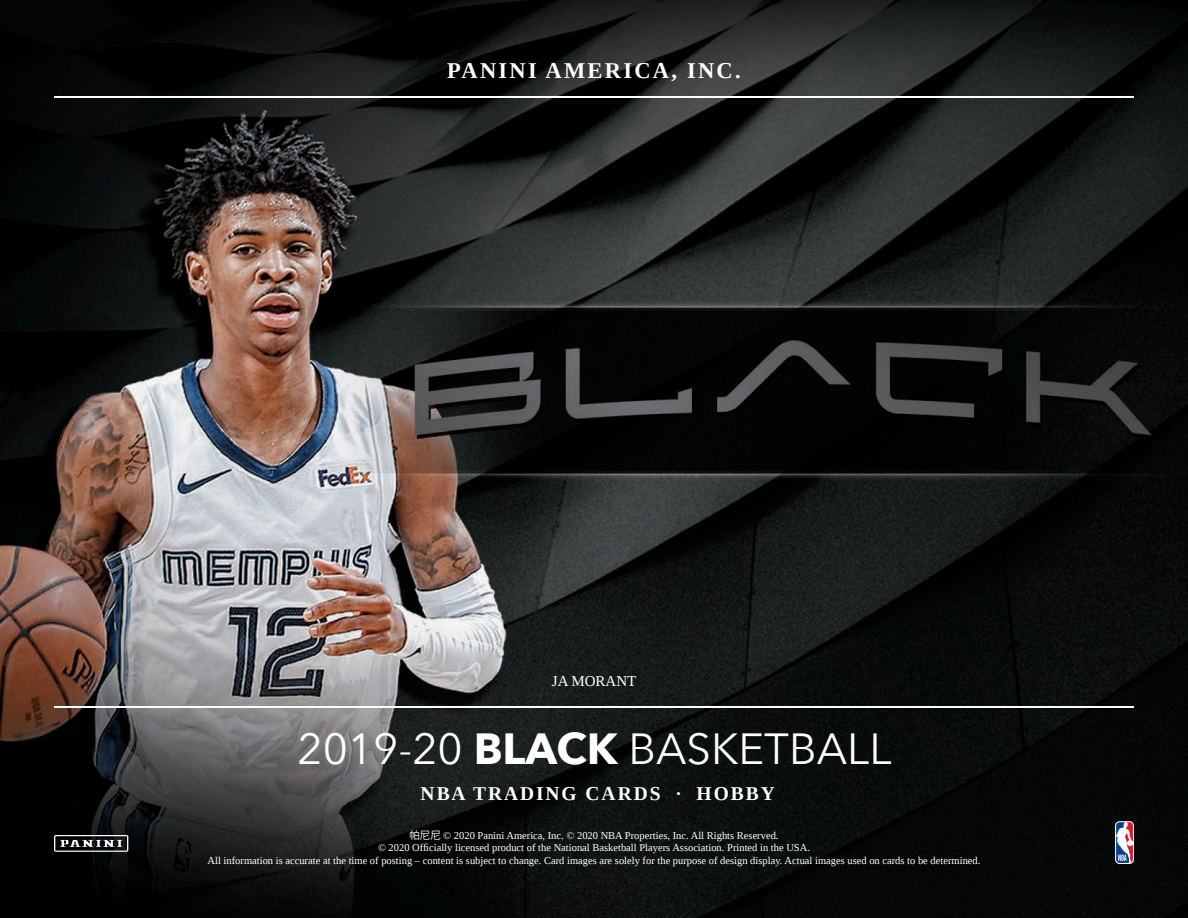
<style>
.page{position:relative;width:1188px;height:918px;background:#fff}
.page>*{position:absolute;margin:0;border:0;box-sizing:border-box;transform-origin:0 0}
.t1{font:43.5px "Avenir Next";color:#fff}
.t2{font:700 22.5px "Liberation Serif";letter-spacing:.1em;color:#fff}
.t3{font:700 19.5px "Liberation Serif";letter-spacing:.1em;color:#fff}
.t4{font:15px "Liberation Serif";color:#fff}
.t5{font:10.5px "Liberation Serif";color:#fff}
.s1{font-weight:700}
.s2{font-family:"Koz Go Pr 6 N"}
</style>
<div class="page">
<img style="left:0;top:0;width:1188px;height:918px">
<hr style="left:54px;top:706px;width:1080px;height:1px;background:#fff">
<svg style="left:54px;top:835px;width:74px;height:17px"></svg>
<svg style="left:1115px;top:821px;width:19px;height:43px"></svg>
<svg style="left:1116px;top:822px;width:17px;height:41px"></svg>
<hr style="left:54px;top:96px;width:1080px;height:1px;background:#fff">
<p class="t2" style="left:447px;top:56px;width:295px">PANINI AMERICA, INC.</p>
<p class="t4" style="left:552px;top:671px;width:86px">JA MORANT</p>
<p class="t1" style="left:298px;top:712px;width:595px">2019-20 <span class="s1">BLACK</span> BASKETBALL</p>
<p class="t3" style="left:421px;top:780px;width:356px">NBA TRADING CARDS · HOBBY</p>
<p class="t5" style="left:409px;top:828px;width:371px"><span class="s2">帕尼尼</span> © 2020 Panini America, Inc. © 2020 NBA Properties, Inc. All Rights Reserved.</p>
<p class="t5" style="left:378px;top:841px;width:433px">© 2020 Officially licensed product of the National Basketball Players Association. Printed in the USA.</p>
<p class="t5" style="left:208px;top:854px;width:774px">All information is accurate at the time of posting – content is subject to change. Card images are solely for the purpose of design display. Actual images used on cards to be determined.</p>
</div>
